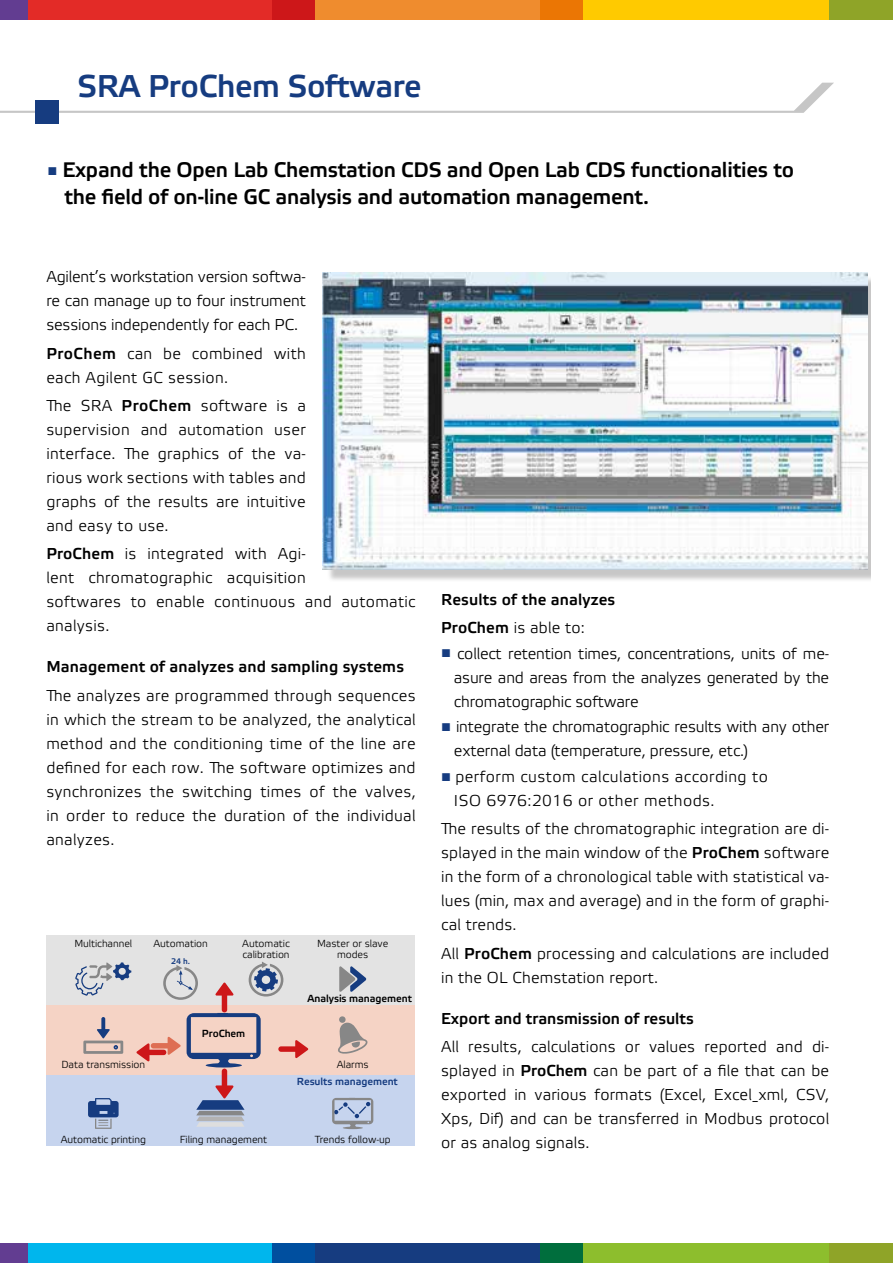
<style>
.page{position:relative;width:893px;height:1263px;background:#fff}
.page>*{position:absolute;margin:0;border:0;box-sizing:border-box;transform-origin:0 0}
.t1{font:31.5px "Elektra Medium Pro";letter-spacing:-.01em;color:#163c80}
.t2{font:21px/27px "Elektra Medium Pro";letter-spacing:-.01em;color:#000}
.t3{font:15.75px/24px "Elektra Light Pro";letter-spacing:.01em;color:#000;text-align:justify}
.t4{font:15.75px "Elektra Medium Pro";letter-spacing:.01em;color:#000}
.t5{font:15.75px/24px "Elektra Light Pro";letter-spacing:-.01em;color:#000}
.t6{font:15.75px/24px "Elektra Light Pro";letter-spacing:.03em;color:#000}
.t7{font:10.2px/11.6px "Elektra Light Pro";letter-spacing:-.005em;color:#000}
.t8{font:700 10.2px "Elektra Light Pro";letter-spacing:-.005em;color:#000}
.t9{font:700 10.2px "Elektra Light Pro";letter-spacing:-.005em;color:#163c80}
.t10{font:700 8.1px "Elektra Light Pro";color:#163c80}
.s1{font-family:"Arial";font-size:16.95px;color:#163c80}
.s2{font-family:"Elektra Medium Pro"}
</style>
<div class="page">
<div style="left:829px;top:0;width:64px;height:19px;background:#8fa428"></div>
<div style="left:26px;top:0;width:267px;height:19px;background:#e32b27"></div>
<div style="left:561px;top:0;width:268px;height:19px;background:#ffca00"></div>
<div style="left:293px;top:0;width:268px;height:19px;background:#ef8c2e"></div>
<div style="left:540px;top:0;width:43px;height:19px;background:#eb7604"></div>
<div style="left:272px;top:0;width:43px;height:19px;background:#cd1719"></div>
<div style="left:0;top:0;width:28px;height:19px;background:#623d91"></div>
<div style="left:829px;top:1244px;width:64px;height:19px;background:#8fa428"></div>
<div style="left:26px;top:1244px;width:267px;height:19px;background:#00b6ed"></div>
<div style="left:561px;top:1244px;width:268px;height:19px;background:#8dbe2d"></div>
<div style="left:293px;top:1244px;width:268px;height:19px;background:#163c80"></div>
<div style="left:540px;top:1244px;width:43px;height:19px;background:#006e3d"></div>
<div style="left:272px;top:1244px;width:43px;height:19px;background:#004f9f"></div>
<div style="left:0;top:1244px;width:28px;height:19px;background:#623d91"></div>
<div style="left:47px;top:935px;width:368px;height:71px;background:#e3e3e3"></div>
<div style="left:47px;top:1005px;width:368px;height:71px;background:#f5d3c5"></div>
<div style="left:47px;top:1075px;width:368px;height:71px;background:#c6d4ee"></div>
<svg style="left:339px;top:966px;width:27px;height:26px"></svg>
<svg style="left:88px;top:1098px;width:31px;height:31px"></svg>
<svg style="left:75px;top:962px;width:56px;height:34px"></svg>
<svg style="left:332px;top:1098px;width:41px;height:31px"></svg>
<svg style="left:83px;top:1017px;width:40px;height:37px"></svg>
<svg style="left:338px;top:1016px;width:30px;height:38px"></svg>
<svg style="left:137px;top:961px;width:171px;height:166px"></svg>
<svg style="left:0;top:83px;width:834px;height:30px"></svg>
<div style="left:36px;top:100px;width:23px;height:23px;background:#163c80"></div>
<div style="left:327px;top:276px;width:554px;height:307px;background:#706f6f;opacity:.39"></div>
<img style="left:323px;top:272px;width:545px;height:297px">
<div style="left:871px;top:265px;width:20px;height:332px;background:#fff"></div>
<h1 class="t1" style="left:78px;top:69px;width:346px">SRA ProChem Software</h1>
<h2 class="t2" style="left:64px;top:157px;width:731px;text-indent:-17px"><span class="s1">■</span> Expand the Open Lab Chemstation CDS and Open Lab CDS functionalities to the field of on-line GC analysis and automation management.</h2>
<p class="t3" style="left:46px;top:266px;width:261px">Agilent’s workstation version softwa&shy;re can manage up to four instrument sessions independently for each PC.</p>
<p class="t3" style="left:46px;top:342px;width:261px"><span class="s2">ProChem</span> can be combined with each Agilent GC session.</p>
<p class="t3" style="left:46px;top:394px;width:261px">The SRA <span class="s2">ProChem</span> software is a supervision and automation user interface. The graphics of the va&shy;rious work sections with tables and graphs of the results are intuitive and easy to use.</p>
<p class="t3" style="left:46px;top:542px;width:371px;text-align:left"><span class="s2">ProChem</span> is integrated with Agi-<br>lent chromatographic acquisition<br>softwares to enable continuous and automatic analysis.</p>
<p class="t4" style="left:46px;top:658px;width:359px">Management of analyzes and sampling systems</p>
<p class="t3" style="left:46px;top:684px;width:371px">The analyzes are programmed through sequences in which the stream to be analyzed, the analytical method and the conditioning time of the line are defined for each row. The software optimizes and synchronizes the switching times of the valves, in order to reduce the duration of the individual analyzes.</p>
<p class="t7" style="left:74px;top:938px;width:59px">Multichannel</p>
<p class="t7" style="left:153px;top:938px;width:56px">Automation</p>
<p class="t7" style="left:242px;top:938px;width:49px">Automatic calibration</p>
<p class="t7" style="left:317px;top:938px;width:73px;text-align:center">Master or slave modes</p>
<p class="t8" style="left:308px;top:993px;width:106px">Analysis management</p>
<p class="t10" style="left:171px;top:957px;width:21px">24 h.</p>
<p class="t7" style="left:61px;top:1059px;width:85px">Data transmission</p>
<p class="t8" style="left:202px;top:1028px;width:45px">ProChem</p>
<p class="t7" style="left:337px;top:1059px;width:33px">Alarms</p>
<p class="t9" style="left:297px;top:1076px;width:102px">Results management</p>
<p class="t7" style="left:61px;top:1134px;width:87px">Automatic printing</p>
<p class="t7" style="left:180px;top:1134px;width:89px">Filing management</p>
<p class="t7" style="left:315px;top:1134px;width:78px">Trends follow-up</p>
<p class="t4" style="left:441px;top:591px;width:176px">Results of the analyzes</p>
<p class="t3" style="left:441px;top:616px;width:145px"><span class="s2">ProChem</span> is able to:</p>
<p class="t3" style="left:454px;top:642px;width:377px;text-indent:-13px"><span class="s1">■</span> collect retention times, concentrations, units of me&shy;asure and areas from the analyzes generated by the chromatographic software</p>
<p class="t5" style="left:454px;top:715px;width:377px;text-indent:-13px"><span class="s1">■</span> integrate the chromatographic results with any other external data (temperature, pressure, etc.)</p>
<p class="t6" style="left:454px;top:765px;width:315px;text-indent:-13px"><span class="s1">■</span> perform custom calculations according to<br>ISO 6976:2016 or other methods.</p>
<p class="t3" style="left:441px;top:817px;width:390px">The results of the chromatographic integration are di&shy;splayed in the main window of the <span class="s2">ProChem</span> software in the form of a chronological table with statistical va&shy;lues (min, max and average) and in the form of graphi&shy;cal trends.</p>
<p class="t3" style="left:441px;top:942px;width:389px">All <span class="s2">ProChem</span> processing and calculations are included in the OL Chemstation report.</p>
<p class="t4" style="left:441px;top:1009px;width:254px">Export and transmission of results</p>
<p class="t3" style="left:441px;top:1035px;width:390px">All results, calculations or values reported and di&shy;splayed in <span class="s2">ProChem</span> can be part of a file that can be exported in various formats (Excel, Excel_xml, CSV, Xps, Dif) and can be transferred in Modbus protocol or as analog signals.</p>
</div>
